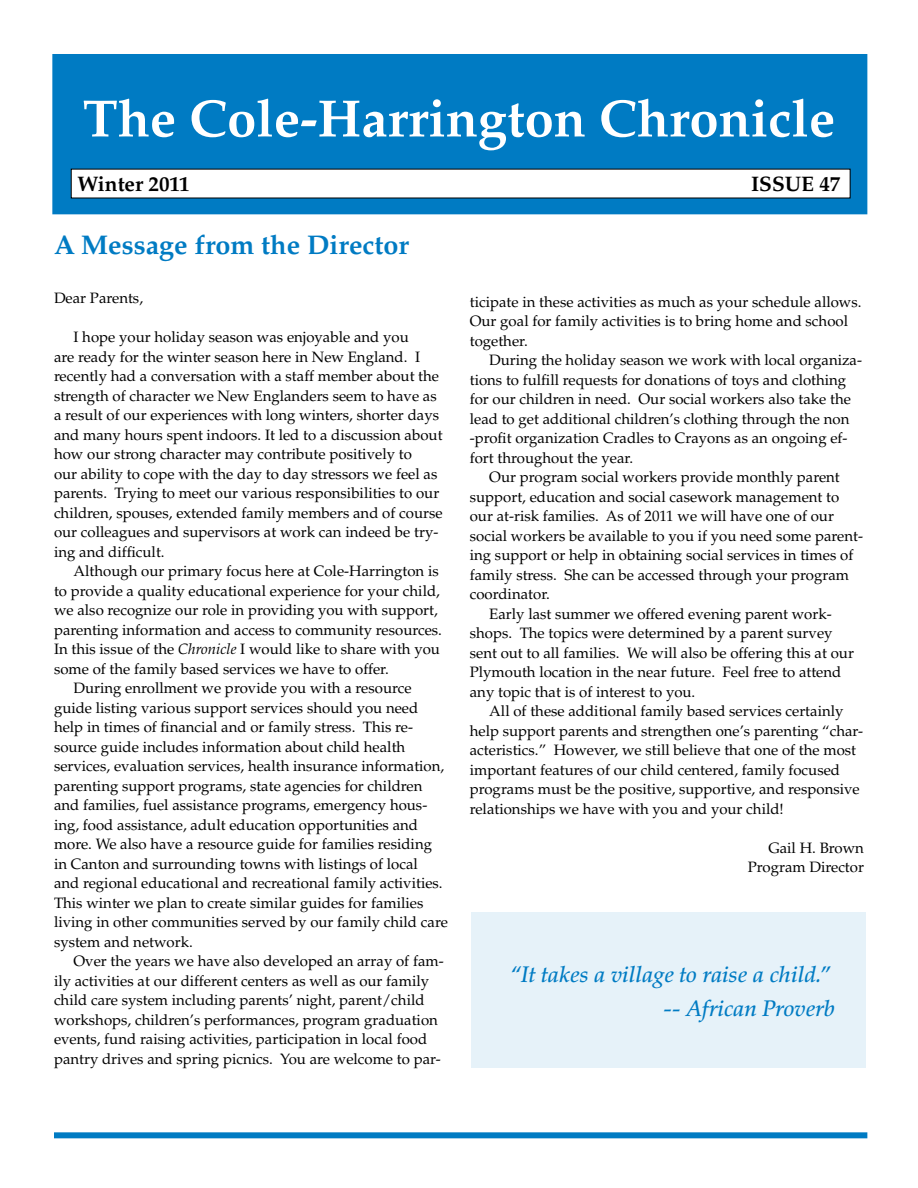
<style>
.page{position:relative;width:918px;height:1188px;background:#fff}
.page>*{position:absolute;margin:0;border:0;box-sizing:border-box;transform-origin:0 0}
.t1{font:700 52.5px "Palatino";color:#fff}
.t2{font:700 27px "Palatino";color:#007bc3}
.t3{font:italic 500 22.5px/33.8px "Palatino";color:#007bc3;text-align:right}
.t4{font:700 21px "Palatino";color:#000}
.t5{font:15px/19.5px "Palatino";color:#000}
.s1{font-style:italic}
</style>
<div class="page">
<div style="left:54px;top:1132px;width:813px;height:6px;background:#007bc3"></div>
<div style="left:52px;top:54px;width:815px;height:160px;background:#007bc3"></div>
<div style="left:71px;top:169px;width:779px;height:29px;background:#fff"></div>
<div style="left:471px;top:913px;width:394px;height:155px;background:#e6f2f9"></div>
<h1 class="t1" style="left:83px;top:88px;width:754px">The Cole-Harrington Chronicle</h1>
<h3 class="t4" style="left:78px;top:171px;width:114px">Winter 2011</h3>
<h3 class="t4" style="left:751px;top:171px;width:91px">ISSUE 47</h3>
<h2 class="t2" style="left:54px;top:229px;width:356px">A Message from the Director</h2>
<p class="t5" style="left:54px;top:289px;width:91px">Dear Parents,</p>
<p class="t5" style="left:54px;top:328px;width:390px;text-indent:20px">I hope your holiday season was enjoyable and you<br>are ready for the winter season here in New England. I recently had a conversation with a staff member about the strength of character we New Englanders seem to have as a result of our experiences with long winters, shorter days and many hours spent indoors. It led to a discussion about how our strong character may contribute positively to<br>our ability to cope with the day to day stressors we feel as parents. Trying to meet our various responsibilities to our children, spouses, extended family members and of course our colleagues and supervisors at work can indeed be try&shy;ing and difficult.</p>
<p class="t5" style="left:74px;top:562px;width:367px">Although our primary focus here at Cole-Harrington is</p>
<p class="t5" style="left:54px;top:581px;width:387px">to provide a quality educational experience for your child,</p>
<p class="t5" style="left:54px;top:601px;width:385px">we also recognize our role in providing you with support,</p>
<p class="t5" style="left:54px;top:620px;width:389px">parenting information and access to community resources.</p>
<p class="t5" style="left:54px;top:640px;width:387px">In this issue of the <span class="s1">Chronicle</span> I would like to share with you</p>
<p class="t5" style="left:54px;top:659px;width:336px">some of the family based services we have to offer.</p>
<p class="t5" style="left:74px;top:679px;width:340px">During enrollment we provide you with a resource</p>
<p class="t5" style="left:54px;top:698px;width:366px">guide listing various support services should you need</p>
<p class="t5" style="left:54px;top:718px;width:361px">help in times of financial and or family stress. This re-</p>
<p class="t5" style="left:54px;top:737px;width:353px">source guide includes information about child health</p>
<p class="t5" style="left:54px;top:757px;width:392px">services, evaluation services, health insurance information,</p>
<p class="t5" style="left:54px;top:776px;width:370px">parenting support programs, state agencies for children</p>
<p class="t5" style="left:54px;top:796px;width:375px">and families, fuel assistance programs, emergency hous-</p>
<p class="t5" style="left:54px;top:815px;width:366px">ing, food assistance, adult education opportunities and</p>
<p class="t5" style="left:54px;top:835px;width:380px">more. We also have a resource guide for families residing</p>
<p class="t5" style="left:54px;top:854px;width:365px">in Canton and surrounding towns with listings of local</p>
<p class="t5" style="left:54px;top:874px;width:390px">and regional educational and recreational family activities.</p>
<p class="t5" style="left:54px;top:893px;width:371px">This winter we plan to create similar guides for families</p>
<p class="t5" style="left:54px;top:913px;width:395px">living in other communities served by our family child care</p>
<p class="t5" style="left:54px;top:932px;width:140px">system and network.</p>
<p class="t5" style="left:74px;top:952px;width:372px">Over the years we have also developed an array of fam-</p>
<p class="t5" style="left:54px;top:971px;width:377px">ily activities at our different centers as well as our family</p>
<p class="t5" style="left:54px;top:991px;width:372px">child care system including parents’ night, parent/child</p>
<p class="t5" style="left:54px;top:1010px;width:385px">workshops, children’s performances, program graduation</p>
<p class="t5" style="left:54px;top:1030px;width:375px">events, fund raising activities, participation in local food</p>
<p class="t5" style="left:54px;top:1049px;width:388px">pantry drives and spring picnics. You are welcome to par-</p>
<p class="t5" style="left:470px;top:292px;width:393px">ticipate in these activities as much as your schedule allows.<br>Our goal for family activities is to bring home and school together.</p>
<p class="t5" style="left:470px;top:351px;width:394px;text-indent:20px">During the holiday season we work with local organiza&shy;tions to fulfill requests for donations of toys and clothing for our children in need. Our social workers also take the lead to get additional children’s clothing through the non -profit organization Cradles to Crayons as an ongoing ef&shy;fort throughout the year.</p>
<p class="t5" style="left:489px;top:468px;width:352px">Our program social workers provide monthly parent</p>
<p class="t5" style="left:470px;top:487px;width:371px">support, education and social casework management to</p>
<p class="t5" style="left:470px;top:507px;width:366px">our at-risk families. As of 2011 we will have one of our</p>
<p class="t5" style="left:470px;top:526px;width:395px">social workers be available to you if you need some parent-</p>
<p class="t5" style="left:470px;top:546px;width:385px">ing support or help in obtaining social services in times of</p>
<p class="t5" style="left:470px;top:565px;width:381px">family stress. She can be accessed through your program</p>
<p class="t5" style="left:470px;top:585px;width:82px">coordinator.</p>
<p class="t5" style="left:489px;top:604px;width:344px">Early last summer we offered evening parent work-</p>
<p class="t5" style="left:470px;top:624px;width:364px">shops. The topics were determined by a parent survey</p>
<p class="t5" style="left:470px;top:643px;width:386px">sent out to all families. We will also be offering this at our</p>
<p class="t5" style="left:470px;top:663px;width:373px">Plymouth location in the near future. Feel free to attend</p>
<p class="t5" style="left:470px;top:682px;width:227px">any topic that is of interest to you.</p>
<p class="t5" style="left:489px;top:702px;width:356px">All of these additional family based services certainly</p>
<p class="t5" style="left:470px;top:721px;width:395px">help support parents and strengthen one’s parenting “char-</p>
<p class="t5" style="left:470px;top:741px;width:388px">acteristics.” However, we still believe that one of the most</p>
<p class="t5" style="left:470px;top:760px;width:372px">important features of our child centered, family focused</p>
<p class="t5" style="left:470px;top:780px;width:392px">programs must be the positive, supportive, and responsive</p>
<p class="t5" style="left:470px;top:799px;width:315px">relationships we have with you and your child!</p>
<p class="t5" style="left:748px;top:838px;width:118px;text-align:right">Gail H. Brown<br>Program Director</p>
<h3 class="t3" style="left:510px;top:958px;width:327px">“It takes a village to raise a child.” -- African Proverb</h3>
</div>
